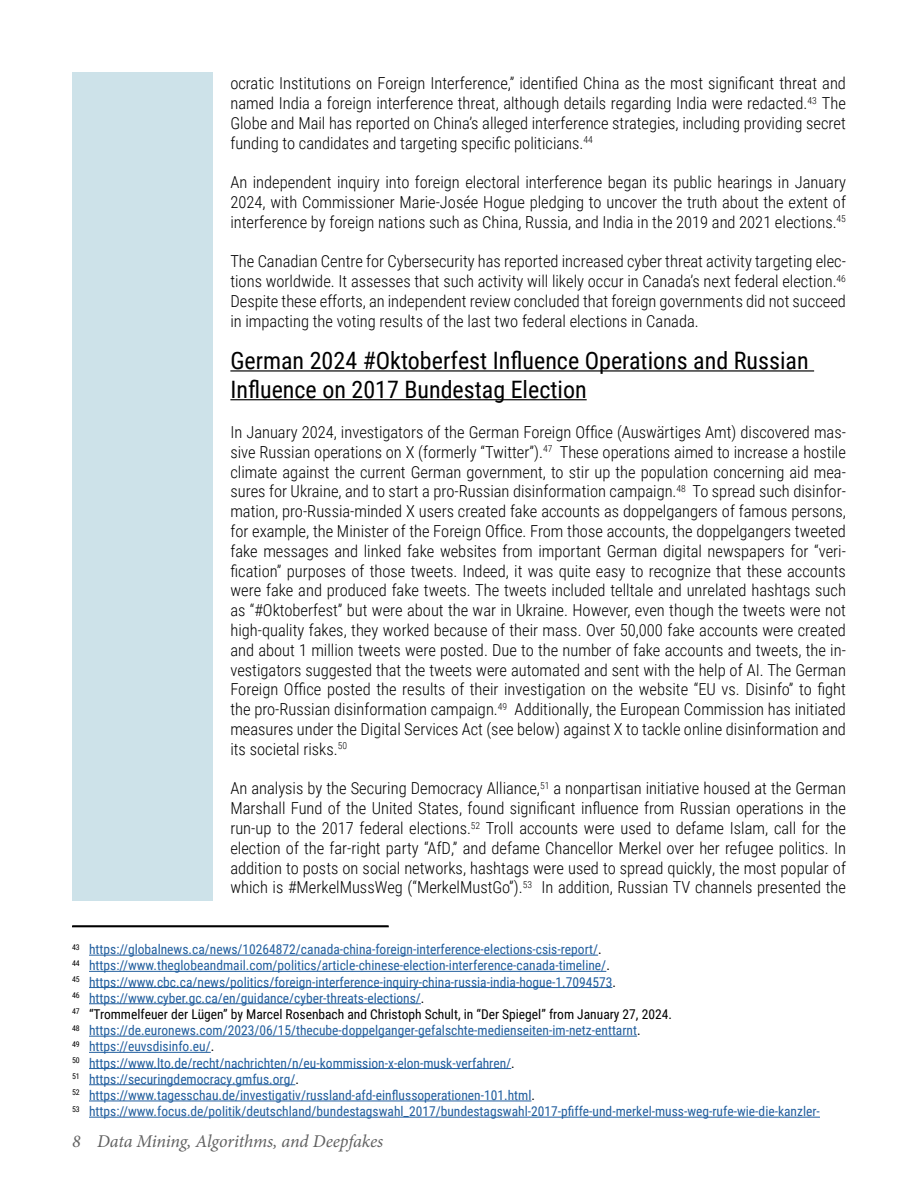
<style>
.page{position:relative;width:918px;height:1188px;background:#fff}
.page>*{position:absolute;margin:0;border:0;box-sizing:border-box;transform-origin:0 0}
.t1{font:24px/28.8px "Roboto Condensed";color:#000}
.t2{font:italic 18px "Minion Pro";letter-spacing:-.01em;color:#616161}
.t3{font:300 16.5px/19.8px "Roboto Condensed";color:#000;text-align:justify}
.t4{font:13.5px/16.2px "Roboto Condensed";color:#215e9e}
.s1{color:#000}
</style>
<div class="page">
<div style="left:72px;top:72px;width:140px;height:829px;background:#cde2e9"></div>
<hr style="left:230px;top:370px;width:584px;height:2px;background:#000">
<hr style="left:230px;top:399px;width:357px;height:1px;background:#000">
<hr style="left:89px;top:955px;width:509px;height:1px;background:#215e9e">
<hr style="left:89px;top:971px;width:517px;height:1px;background:#215e9e">
<hr style="left:89px;top:987px;width:523px;height:1px;background:#215e9e">
<hr style="left:89px;top:1003px;width:332px;height:1px;background:#215e9e">
<hr style="left:89px;top:1036px;width:548px;height:1px;background:#215e9e">
<hr style="left:89px;top:1052px;width:122px;height:1px;background:#215e9e">
<hr style="left:89px;top:1068px;width:422px;height:1px;background:#215e9e">
<hr style="left:89px;top:1084px;width:206px;height:1px;background:#215e9e">
<hr style="left:89px;top:1101px;width:442px;height:1px;background:#215e9e">
<hr style="left:89px;top:1117px;width:731px;height:1px;background:#215e9e">
<div style="left:72px;top:925px;width:317px;height:2px;border:2px solid #000"></div>
<p class="t3" style="left:230px;top:73px;width:617px">ocratic Institutions on Foreign Interference,” identified China as the most significant threat and named India a foreign interference threat, although details regarding India were redacted.<sup>43</sup> The Globe and Mail has reported on China’s alleged interference strategies, including providing secret funding to candidates and targeting specific politicians.<sup>44</sup></p>
<p class="t3" style="left:230px;top:172px;width:617px">An independent inquiry into foreign electoral interference began its public hearings in January 2024, with Commissioner Marie-Josée Hogue pledging to uncover the truth about the extent of interference by foreign nations such as China, Russia, and India in the 2019 and 2021 elections.<sup>45</sup></p>
<p class="t3" style="left:230px;top:251px;width:617px">The Canadian Centre for Cybersecurity has reported increased cyber threat activity targeting elec&shy;tions worldwide. It assesses that such activity will likely occur in Canada’s next federal election.<sup>46<br></sup>Despite these efforts, an independent review concluded that foreign governments did not succeed in impacting the voting results of the last two federal elections in Canada.</p>
<h1 class="t1" style="left:230px;top:345px;width:580px">German 2024 #Oktoberfest Influence Operations and Russian<br>Influence on 2017 Bundestag Election</h1>
<p class="t3" style="left:230px;top:422px;width:617px">In January 2024, investigators of the German Foreign Office (Auswärtiges Amt) discovered mas&shy;sive Russian operations on X (formerly “Twitter”).<sup>47</sup> These operations aimed to increase a hostile climate against the current German government, to stir up the population concerning aid mea&shy;sures for Ukraine, and to start a pro-Russian disinformation campaign.<sup>48</sup> To spread such disinfor&shy;mation, pro-Russia-minded X users created fake accounts as doppelgangers of famous persons, for example, the Minister of the Foreign Office. From those accounts, the doppelgangers tweeted fake messages and linked fake websites from important German digital newspapers for “veri&shy;fication” purposes of those tweets. Indeed, it was quite easy to recognize that these accounts were fake and produced fake tweets. The tweets included telltale and unrelated hashtags such as “#Oktoberfest” but were about the war in Ukraine. However, even though the tweets were not high-quality fakes, they worked because of their mass. Over 50,000 fake accounts were created and about 1 million tweets were posted. Due to the number of fake accounts and tweets, the in&shy;vestigators suggested that the tweets were automated and sent with the help of AI. The German Foreign Office posted the results of their investigation on the website “EU vs. Disinfo” to fight the pro-Russian disinformation campaign.<sup>49</sup> Additionally, the European Commission has initiated measures under the Digital Services Act (see below) against X to tackle online disinformation and its societal risks.<sup>50</sup></p>
<p class="t3" style="left:230px;top:778px;width:617px">An analysis by the Securing Democracy Alliance,<sup>51</sup> a nonpartisan initiative housed at the German Marshall Fund of the United States, found significant influence from Russian operations in the run-up to the 2017 federal elections.<sup>52</sup> Troll accounts were used to defame Islam, call for the election of the far-right party “AfD,” and defame Chancellor Merkel over her refugee politics. In addition to posts on social networks, hashtags were used to spread quickly, the most popular of which is #MerkelMussWeg (“MerkelMustGo”).<sup>53</sup> In addition, Russian TV channels presented the</p>
<p class="t4" style="left:72px;top:941px;width:749px"><sup>43</sup> https://globalnews.ca/news/10264872/canada-china-foreign-interference-elections-csis-report/<span class="s1">.<br></span><sup>44</sup> https://www.theglobeandmail.com/politics/article-chinese-election-interference-canada-timeline/<span class="s1">.<br></span><sup>45</sup> https://www.cbc.ca/news/politics/foreign-interference-inquiry-china-russia-india-hogue-1.7094573<span class="s1">.<br></span><sup>46</sup> https://www.cyber.gc.ca/en/guidance/cyber-threats-elections/<span class="s1">.<br></span><sup>47</sup> <span class="s1">“Trommelfeuer der Lügen” by Marcel Rosenbach and Christoph Schult, in “Der Spiegel” from January 27, 2024.<br></span><sup>48</sup> https://de.euronews.com/2023/06/15/thecube-doppelganger-gefalschte-medienseiten-im-netz-enttarnt<span class="s1">.<br></span><sup>49</sup> https://euvsdisinfo.eu/<span class="s1">.<br></span><sup>50</sup> https://www.lto.de/recht/nachrichten/n/eu-kommission-x-elon-musk-verfahren/<span class="s1">.<br></span><sup>51</sup> https://securingdemocracy.gmfus.org/<span class="s1">.<br></span><sup>52</sup> https://www.tagesschau.de/investigativ/russland-afd-einflussoperationen-101.html<span class="s1">.<br></span><sup>53</sup> https://www.focus.de/politik/deutschland/bundestagswahl_2017/bundestagswahl-2017-pfiffe-und-merkel-muss-weg-rufe-wie-die-kanzler-</p>
<p class="t2" style="left:72px;top:1129px;width:313px">8 Data Mining, Algorithms, and Deepfakes</p>
</div>
